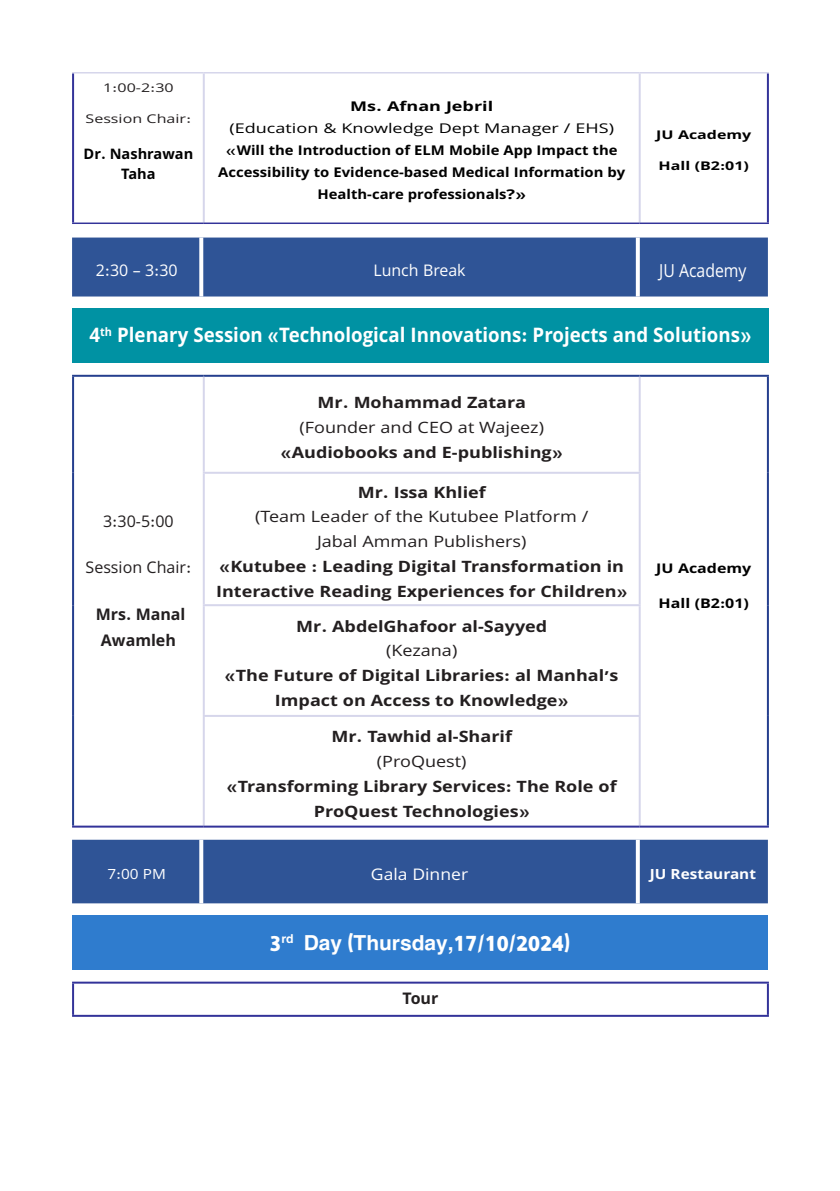
<style>
.page{position:relative;width:840px;height:1191px;background:#fff}
.page>*{position:absolute;margin:0;border:0;box-sizing:border-box;transform-origin:0 0}
.t1{font:24px "Hacen Liner XXL";color:#fff}
.t2{font:700 20px "Sahel";color:#fff;scale:.93 1}
.t3{font:18px "Sahel";color:#fff;scale:.88 1}
.t4{font:16px "Sahel";color:#231f20}
.t5{font:700 16px/26.4px "Sahel";color:#231f20;text-align:center}
.t6{font:16px "Sahel";color:#fff}
.t7{font:16px "Sahel";color:#fff;scale:1.09 1}
.t8{font:700 15.6px/24.8px "Sahel";color:#231f20;text-align:center;scale:1.15 1}
.t9{font:15.6px/24.8px "Sahel";color:#231f20;text-align:center;scale:1.15 1}
.t10{font:700 14.4px/20.2px "Sahel";color:#000;text-align:center}
.t11{font:700 14px "Sahel";color:#fff;scale:1.09 1}
.t12{font:14px "Sahel";color:#fff;scale:1.09 1}
.t13{font:14px "Hacen Liner XXL";color:#fff}
.t14{font:700 13.4px/22px "Sahel";color:#000;text-align:center;scale:1.11 1}
.t15{font:700 13.4px "Sahel";color:#000;scale:1.34 1}
.t16{font:700 13.2px "Sahel";color:#000;scale:1.21 1}
.t17{font:12px "Sahel";color:#231f20;scale:1.33 1}
.t18{font:700 12px "Sahel";color:#000;scale:1.33 1}
.t19{font:700 11.6px "Sahel";color:#fff;scale:.93 1}
.s1{font-weight:400}
</style>
<div class="page">
<hr style="left:639px;top:72px;width:129px;height:1px;background:#d6d6eb">
<hr style="left:204px;top:72px;width:435px;height:1px;background:#d6d6eb">
<hr style="left:72px;top:72px;width:132px;height:1px;background:#d6d6eb">
<hr style="left:638px;top:73px;width:2px;height:149px;background:#d6d6eb">
<hr style="left:203px;top:73px;width:2px;height:149px;background:#d6d6eb">
<hr style="left:766px;top:73px;width:2px;height:149px;background:#339">
<hr style="left:639px;top:222px;width:129px;height:2px;background:#339">
<hr style="left:72px;top:73px;width:2px;height:149px;background:#339">
<hr style="left:72px;top:222px;width:132px;height:2px;background:#339">
<hr style="left:204px;top:222px;width:435px;height:2px;background:#339">
<hr style="left:72px;top:981px;width:696px;height:2px;background:#339">
<hr style="left:766px;top:983px;width:2px;height:31px;background:#339">
<hr style="left:72px;top:983px;width:2px;height:31px;background:#339">
<hr style="left:72px;top:1014px;width:696px;height:2px;background:#339">
<hr style="left:639px;top:375px;width:129px;height:2px;background:#253f8e">
<hr style="left:766px;top:377px;width:2px;height:96px;background:#253f8e">
<hr style="left:204px;top:375px;width:435px;height:2px;background:#253f8e">
<hr style="left:72px;top:375px;width:132px;height:2px;background:#253f8e">
<hr style="left:72px;top:377px;width:2px;height:96px;background:#253f8e">
<hr style="left:766px;top:473px;width:2px;height:132px;background:#253f8e">
<hr style="left:72px;top:473px;width:2px;height:132px;background:#253f8e">
<hr style="left:766px;top:605px;width:2px;height:111px;background:#253f8e">
<hr style="left:72px;top:605px;width:2px;height:111px;background:#253f8e">
<hr style="left:766px;top:716px;width:2px;height:109px;background:#253f8e">
<hr style="left:72px;top:716px;width:2px;height:109px;background:#253f8e">
<hr style="left:638px;top:377px;width:2px;height:95px;background:#d6d6eb">
<hr style="left:203px;top:377px;width:2px;height:95px;background:#d6d6eb">
<hr style="left:203px;top:472px;width:437px;height:2px;background:#d6d6eb">
<hr style="left:638px;top:474px;width:2px;height:130px;background:#d6d6eb">
<hr style="left:203px;top:474px;width:2px;height:130px;background:#d6d6eb">
<hr style="left:203px;top:604px;width:437px;height:2px;background:#d6d6eb">
<hr style="left:638px;top:606px;width:2px;height:109px;background:#d6d6eb">
<hr style="left:203px;top:606px;width:2px;height:109px;background:#d6d6eb">
<hr style="left:203px;top:715px;width:437px;height:2px;background:#d6d6eb">
<hr style="left:638px;top:717px;width:2px;height:108px;background:#d6d6eb">
<hr style="left:203px;top:717px;width:2px;height:108px;background:#d6d6eb">
<hr style="left:639px;top:825px;width:129px;height:2px;background:#339">
<hr style="left:72px;top:825px;width:132px;height:2px;background:#339">
<hr style="left:204px;top:825px;width:435px;height:2px;background:#339">
<div style="left:72px;top:915px;width:695px;height:54px;background:#2f7cce"></div>
<div style="left:72px;top:237px;width:695px;height:59px;background:#2f5496"></div>
<svg style="left:199px;top:237px;width:4px;height:59px"></svg>
<svg style="left:635px;top:237px;width:4px;height:59px"></svg>
<div style="left:72px;top:839px;width:695px;height:64px;background:#2f5496"></div>
<svg style="left:199px;top:839px;width:4px;height:64px"></svg>
<svg style="left:635px;top:839px;width:4px;height:64px"></svg>
<div style="left:72px;top:309px;width:696px;height:54px;background:#0092a3"></div>
<p class="t17" style="left:103px;top:80px;width:55px">1:00-2:30</p>
<p class="t17" style="left:85px;top:112px;width:81px">Session Chair:</p>
<p class="t10" style="left:84px;top:144px;width:111px">Dr. Nashrawan<br>Taha</p>
<p class="t6" style="left:96px;top:261px;width:83px">2:30 – 3:30</p>
<p class="t15" style="left:350px;top:99px;width:108px">Ms. Afnan Jebril</p>
<p class="t14" style="left:218px;top:117px;width:368px"><span class="s1">(Education &amp; Knowledge Dept Manager / EHS( «</span>Will the Introduction of ELM Mobile App Impact the Accessibility to Evidence-based Medical Information by Health-care professionals?«</p>
<p class="t6" style="left:373px;top:261px;width:94px">Lunch Break</p>
<p class="t18" style="left:655px;top:127px;width:73px">JU Academy</p>
<p class="t18" style="left:658px;top:159px;width:69px">Hall (B2:01(</p>
<p class="t3" style="left:658px;top:260px;width:101px">JU Academy</p>
<p class="t19" style="left:100px;top:325px;width:14px">th</p>
<p class="t2" style="left:117px;top:324px;width:681px">Plenary Session «Technological Innovations: Projects and Solutions«</p>
<p class="t2" style="left:89px;top:324px;width:13px">4</p>
<p class="t4" style="left:103px;top:512px;width:72px">3:30-5:00</p>
<p class="t4" style="left:85px;top:558px;width:107px">Session Chair:</p>
<p class="t5" style="left:96px;top:601px;width:91px">Mrs. Manal<br>Awamleh</p>
<p class="t12" style="left:107px;top:866px;width:55px">7:00 PM</p>
<p class="t8" style="left:317px;top:390px;width:182px">Mr. Mohammad Zatara</p>
<p class="t9" style="left:299px;top:415px;width:213px">(Founder and CEO at Wajeez(</p>
<p class="t8" style="left:281px;top:440px;width:245px">«Audiobooks and E-publishing«</p>
<p class="t8" style="left:357px;top:480px;width:113px">Mr. Issa Khlief</p>
<p class="t9" style="left:255px;top:504px;width:291px">(Team Leader of the Kutubee Platform /<br>Jabal Amman Publishers(</p>
<p class="t8" style="left:216px;top:554px;width:357px;text-align:left">«Kutubee : Leading Digital Transformation in<br>Interactive Reading Experiences for Children«</p>
<p class="t8" style="left:296px;top:614px;width:220px">Mr. AbdelGhafoor al-Sayyed</p>
<p class="t9" style="left:386px;top:638px;width:62px">(Kezana(</p>
<p class="t8" style="left:604px;top:655px;width:6px">,</p>
<p class="t8" style="left:225px;top:663px;width:343px">«The Future of Digital Libraries: al Manhal s<br>Impact on Access to Knowledge«</p>
<p class="t8" style="left:331px;top:724px;width:158px">Mr. Tawhid al-Sharif</p>
<p class="t9" style="left:377px;top:749px;width:78px">(ProQuest(</p>
<p class="t8" style="left:227px;top:774px;width:340px">«Transforming Library Services: The Role of<br>ProQuest Technologies«</p>
<p class="t7" style="left:371px;top:865px;width:91px">Gala Dinner</p>
<p class="t13" style="left:281px;top:929px;width:14px">rd</p>
<h1 class="t1" style="left:269px;top:927px;width:13px">3</h1>
<h1 class="t1" style="left:304px;top:927px;width:266px">Day (Thursday,17/10/2024(</h1>
<p class="t5" style="left:402px;top:985px;width:37px">Tour</p>
<p class="t16" style="left:655px;top:561px;width:80px">JU Academy</p>
<p class="t16" style="left:658px;top:596px;width:76px">Hall (B2:01(</p>
<p class="t11" style="left:649px;top:866px;width:99px">JU Restaurant</p>
</div>
